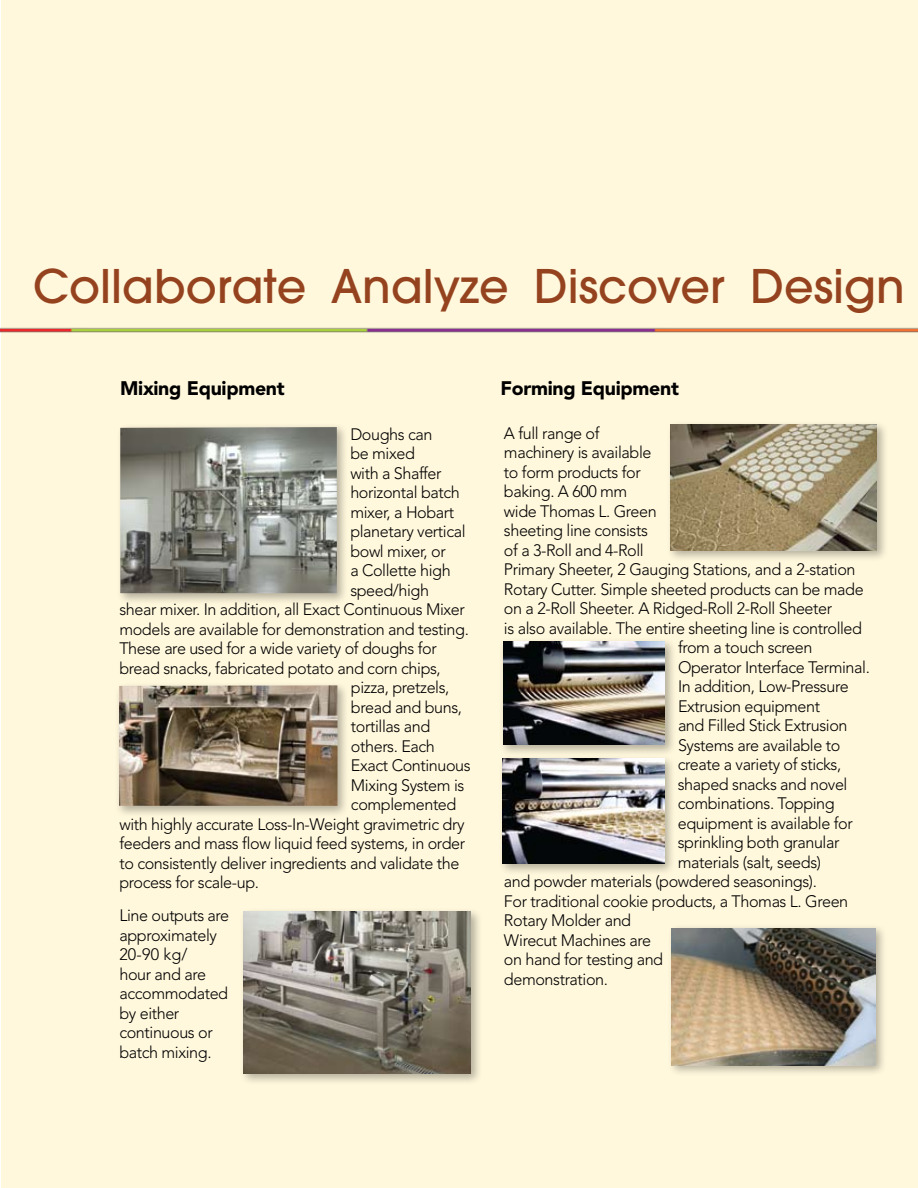
<style>
.page{position:relative;width:918px;height:1188px;background:#fff}
.page>*{position:absolute;margin:0;border:0;box-sizing:border-box;transform-origin:0 0}
.t1{font:500 46.05px "Avant Garde";color:#95431f}
.t2{font:900 19.5px "Avenir";letter-spacing:-.015em;color:#000}
.t3{font:300 16.5px/19.5px "Avenir";letter-spacing:-.025em;color:#000}
</style>
<div class="page">
<img style="left:0;top:311px;width:918px;height:49px">
<div style="left:116px;top:423px;width:233px;height:182px;background:#000;opacity:.3"></div>
<img style="left:120px;top:427px;width:217px;height:166px">
<div style="left:239px;top:907px;width:244px;height:179px;background:#000;opacity:.3"></div>
<img style="left:243px;top:911px;width:228px;height:163px">
<div style="left:666px;top:420px;width:222px;height:142px;background:#000;opacity:.3"></div>
<img style="left:670px;top:425px;width:206px;height:126px">
<div style="left:667px;top:924px;width:220px;height:153px;background:#000;opacity:.3"></div>
<img style="left:672px;top:928px;width:203px;height:137px">
<div style="left:499px;top:637px;width:178px;height:120px;background:#000;opacity:.3"></div>
<img style="left:503px;top:642px;width:162px;height:103px">
<div style="left:498px;top:754px;width:178px;height:121px;background:#000;opacity:.3"></div>
<img style="left:503px;top:758px;width:161px;height:105px">
<div style="left:115px;top:681px;width:235px;height:137px;background:#000;opacity:.3"></div>
<img style="left:119px;top:685px;width:219px;height:121px">
<h1 class="t1" style="left:33px;top:258px;width:873px">Collaborate Analyze Discover Design</h1>
<p class="t2" style="left:120px;top:377px;width:166px">Mixing Equipment</p>
<p class="t2" style="left:501px;top:377px;width:180px">Forming Equipment</p>
<p class="t3" style="left:350px;top:424px;width:84px">Doughs can</p>
<p class="t3" style="left:350px;top:444px;width:66px">be mixed</p>
<p class="t3" style="left:350px;top:463px;width:93px">with a Shaffer</p>
<p class="t3" style="left:350px;top:483px;width:111px">horizontal batch</p>
<p class="t3" style="left:350px;top:502px;width:105px">mixer, a Hobart</p>
<p class="t3" style="left:350px;top:522px;width:117px">planetary vertical</p>
<p class="t3" style="left:350px;top:541px;width:97px">bowl mixer, or</p>
<p class="t3" style="left:350px;top:561px;width:102px">a Collette high</p>
<p class="t3" style="left:350px;top:580px;width:80px">speed/high</p>
<p class="t3" style="left:119px;top:600px;width:347px">shear mixer. In addition, all Exact Continuous Mixer</p>
<p class="t3" style="left:119px;top:619px;width:351px">models are available for demonstration and testing.</p>
<p class="t3" style="left:119px;top:639px;width:319px">These are used for a wide variety of doughs for</p>
<p class="t3" style="left:119px;top:658px;width:323px">bread snacks, fabricated potato and corn chips,</p>
<p class="t3" style="left:351px;top:678px;width:100px">pizza, pretzels,</p>
<p class="t3" style="left:351px;top:697px;width:113px">bread and buns,</p>
<p class="t3" style="left:351px;top:717px;width:81px">tortillas and</p>
<p class="t3" style="left:351px;top:736px;width:85px">others. Each</p>
<p class="t3" style="left:351px;top:756px;width:121px">Exact Continuous</p>
<p class="t3" style="left:351px;top:775px;width:115px">Mixing System is</p>
<p class="t3" style="left:351px;top:795px;width:107px">complemented</p>
<p class="t3" style="left:119px;top:814px;width:347px">with highly accurate Loss-In-Weight gravimetric dry</p>
<p class="t3" style="left:119px;top:834px;width:347px">feeders and mass flow liquid feed systems, in order</p>
<p class="t3" style="left:119px;top:853px;width:342px">to consistently deliver ingredients and validate the</p>
<p class="t3" style="left:119px;top:873px;width:141px">process for scale-up.</p>
<p class="t3" style="left:119px;top:906px;width:111px">Line outputs are approximately<br>20-90 kg/<br>hour and are accommodated by either continuous or batch mixing.</p>
<p class="t3" style="left:504px;top:423px;width:97px">A full range of</p>
<p class="t3" style="left:504px;top:443px;width:149px">machinery is available</p>
<p class="t3" style="left:504px;top:462px;width:138px">to form products for</p>
<p class="t3" style="left:504px;top:482px;width:125px">baking. A 600 mm</p>
<p class="t3" style="left:504px;top:501px;width:154px">wide Thomas L. Green</p>
<p class="t3" style="left:504px;top:521px;width:145px">sheeting line consists</p>
<p class="t3" style="left:504px;top:540px;width:141px">of a 3-Roll and 4-Roll</p>
<p class="t3" style="left:504px;top:560px;width:353px">Primary Sheeter, 2 Gauging Stations, and a 2-station</p>
<p class="t3" style="left:504px;top:579px;width:361px">Rotary Cutter. Simple sheeted products can be made</p>
<p class="t3" style="left:504px;top:599px;width:330px">on a 2-Roll Sheeter. A Ridged-Roll 2-Roll Sheeter</p>
<p class="t3" style="left:504px;top:618px;width:360px">is also available. The entire sheeting line is controlled</p>
<p class="t3" style="left:678px;top:638px;width:136px">from a touch screen</p>
<p class="t3" style="left:678px;top:657px;width:193px">Operator Interface Terminal.</p>
<p class="t3" style="left:678px;top:677px;width:172px">In addition, Low-Pressure</p>
<p class="t3" style="left:678px;top:696px;width:144px">Extrusion equipment</p>
<p class="t3" style="left:678px;top:716px;width:171px">and Filled Stick Extrusion</p>
<p class="t3" style="left:678px;top:735px;width:164px">Systems are available to</p>
<p class="t3" style="left:678px;top:755px;width:165px">create a variety of sticks,</p>
<p class="t3" style="left:678px;top:774px;width:171px">shaped snacks and novel</p>
<p class="t3" style="left:678px;top:794px;width:158px">combinations. Topping</p>
<p class="t3" style="left:678px;top:813px;width:176px">equipment is available for</p>
<p class="t3" style="left:678px;top:833px;width:163px">sprinkling both granular</p>
<p class="t3" style="left:678px;top:852px;width:145px">materials (salt, seeds)</p>
<p class="t3" style="left:504px;top:872px;width:314px">and powder materials (powdered seasonings).</p>
<p class="t3" style="left:504px;top:891px;width:346px">For traditional cookie products, a Thomas L. Green</p>
<p class="t3" style="left:504px;top:911px;width:129px">Rotary Molder and</p>
<p class="t3" style="left:504px;top:930px;width:149px">Wirecut Machines are</p>
<p class="t3" style="left:504px;top:950px;width:161px">on hand for testing and</p>
<p class="t3" style="left:504px;top:969px;width:106px">demonstration.</p>
</div>
